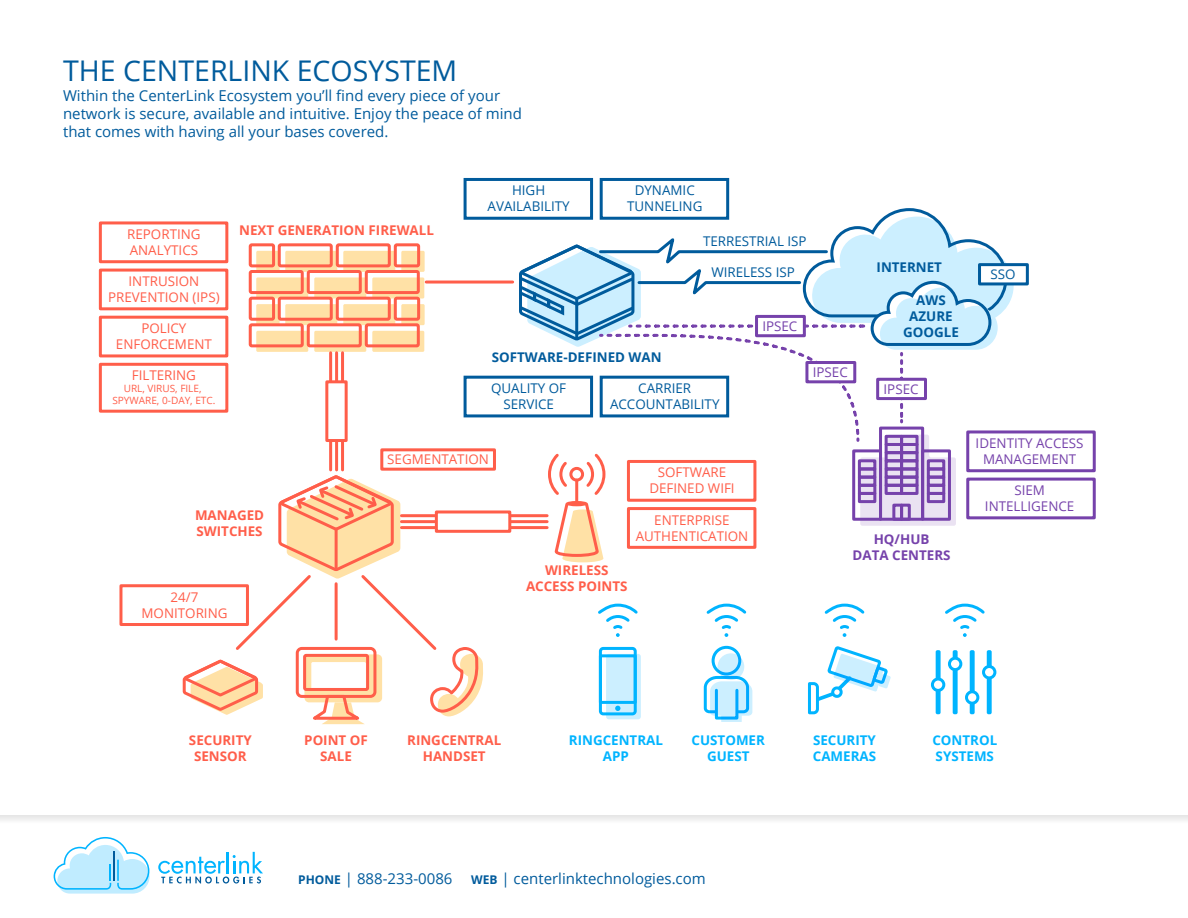
<style>
.page{position:relative;width:1188px;height:918px;background:#fff}
.page>*{position:absolute;margin:0;border:0;box-sizing:border-box;transform-origin:0 0}
.t1{font:28.5px "Open Sans";color:#005b9c}
.t2{font:15px/18px "Open Sans";color:#005b9c}
.t3{font:13.35px/16px "Open Sans";color:#ff5e4a;text-align:center}
.t4{font:700 13.35px/16px "Open Sans";color:#ff5e4a;text-align:center}
.t5{font:13.35px/16px "Open Sans";color:#005b9c;text-align:center}
.t6{font:700 13.35px/16px "Open Sans";color:#00b4ff;text-align:center}
.t7{font:13.35px/16px "Open Sans";color:#7642ab;text-align:center}
.t8{font:700 13.35px/16px "Open Sans";color:#005b9c;text-align:center}
.t9{font:700 13.35px/16px "Open Sans";color:#7642ab;text-align:center}
.t10{font:10.05px/12px "Open Sans";color:#ff5e4a;text-align:center}
.s1{font-weight:700;font-size:12px}
</style>
<div class="page">
<svg style="left:256px;top:331px;width:52px;height:21px"></svg>
<svg style="left:314px;top:331px;width:52px;height:21px"></svg>
<svg style="left:372px;top:331px;width:52px;height:21px"></svg>
<div style="left:285px;top:304px;width:52px;height:21px;background:#ffe1a6;border-radius:2px"></div>
<div style="left:256px;top:304px;width:24px;height:21px;background:#ffe1a6;border-radius:2px"></div>
<div style="left:401px;top:304px;width:24px;height:21px;background:#ffe1a6;border-radius:2px"></div>
<div style="left:343px;top:304px;width:52px;height:21px;background:#ffe1a6;border-radius:2px"></div>
<svg style="left:256px;top:277px;width:52px;height:22px"></svg>
<svg style="left:314px;top:277px;width:52px;height:22px"></svg>
<div style="left:372px;top:277px;width:52px;height:22px;background:#ffe1a6;border-radius:2px"></div>
<svg style="left:285px;top:251px;width:52px;height:21px"></svg>
<svg style="left:256px;top:251px;width:24px;height:21px"></svg>
<svg style="left:401px;top:251px;width:24px;height:21px"></svg>
<svg style="left:343px;top:251px;width:52px;height:21px"></svg>
<div style="left:249px;top:323px;width:55px;height:24px;border:3px solid #ff5e4a;border-radius:2px"></div>
<div style="left:307px;top:323px;width:55px;height:24px;border:3px solid #ff5e4a;border-radius:2px"></div>
<div style="left:365px;top:323px;width:55px;height:24px;border:3px solid #ff5e4a;border-radius:2px"></div>
<div style="left:278px;top:297px;width:55px;height:24px;border:3px solid #ff5e4a;border-radius:2px"></div>
<div style="left:249px;top:297px;width:26px;height:24px;border:3px solid #ff5e4a;border-radius:2px"></div>
<div style="left:394px;top:297px;width:26px;height:24px;border:3px solid #ff5e4a;border-radius:2px"></div>
<div style="left:336px;top:297px;width:55px;height:24px;border:3px solid #ff5e4a;border-radius:2px"></div>
<div style="left:249px;top:270px;width:55px;height:24px;border:3px solid #ff5e4a;border-radius:2px"></div>
<div style="left:307px;top:270px;width:55px;height:24px;border:3px solid #ff5e4a;border-radius:2px"></div>
<div style="left:365px;top:270px;width:55px;height:24px;border:3px solid #ff5e4a;border-radius:2px"></div>
<div style="left:278px;top:243px;width:55px;height:24px;border:3px solid #ff5e4a;border-radius:2px"></div>
<div style="left:249px;top:243px;width:26px;height:24px;border:3px solid #ff5e4a;border-radius:2px"></div>
<div style="left:394px;top:243px;width:26px;height:24px;border:3px solid #ff5e4a;border-radius:2px"></div>
<div style="left:336px;top:243px;width:55px;height:24px;border:3px solid #ff5e4a;border-radius:2px"></div>
<svg style="left:182px;top:475px;width:301px;height:249px"></svg>
<hr style="left:335px;top:584px;width:3px;height:55px;background:#ff5e4a">
<hr style="left:335px;top:529px;width:3px;height:40px;background:#ff5e4a">
<hr style="left:335px;top:353px;width:3px;height:117px;background:#ff5e4a">
<hr style="left:341px;top:353px;width:3px;height:117px;background:#ff5e4a">
<hr style="left:329px;top:353px;width:3px;height:117px;background:#ff5e4a">
<hr style="left:401px;top:520px;width:146px;height:3px;background:#ff5e4a">
<hr style="left:426px;top:281px;width:87px;height:3px;background:#ff5e4a">
<hr style="left:401px;top:526px;width:146px;height:3px;background:#ff5e4a">
<hr style="left:401px;top:514px;width:146px;height:3px;background:#ff5e4a">
<svg style="left:517px;top:207px;width:498px;height:355px"></svg>
<div style="left:325px;top:380px;width:23px;height:62px;background:#fff;border:3px solid #ff5e4a"></div>
<div style="left:435px;top:510px;width:76px;height:23px;background:#fff;border:3px solid #ff5e4a"></div>
<div style="left:755px;top:315px;width:51px;height:22px;background:#fff;border:3px solid #7642ab"></div>
<div style="left:876px;top:378px;width:51px;height:22px;background:#fff;border:3px solid #7642ab"></div>
<div style="left:966px;top:430px;width:130px;height:42px;background:#fff;border:3px solid #7642ab"></div>
<div style="left:966px;top:478px;width:130px;height:41px;background:#fff;border:3px solid #7642ab"></div>
<div style="left:627px;top:460px;width:129px;height:42px;border:3px solid #ff5e4a"></div>
<div style="left:119px;top:584px;width:130px;height:42px;border:3px solid #ff5e4a"></div>
<div style="left:627px;top:507px;width:129px;height:42px;border:3px solid #ff5e4a"></div>
<div style="left:99px;top:221px;width:129px;height:42px;border:3px solid #ff5e4a"></div>
<div style="left:99px;top:269px;width:129px;height:41px;border:3px solid #ff5e4a"></div>
<div style="left:464px;top:178px;width:129px;height:42px;border:3px solid #005b9c"></div>
<div style="left:600px;top:178px;width:129px;height:42px;border:3px solid #005b9c"></div>
<div style="left:464px;top:376px;width:129px;height:41px;border:3px solid #005b9c"></div>
<div style="left:600px;top:376px;width:129px;height:41px;border:3px solid #005b9c"></div>
<div style="left:99px;top:316px;width:129px;height:41px;border:3px solid #ff5e4a"></div>
<div style="left:99px;top:363px;width:129px;height:50px;border:3px solid #ff5e4a"></div>
<div style="left:978px;top:263px;width:51px;height:22px;background:#fff;border:3px solid #005b9c"></div>
<div style="left:805px;top:361px;width:51px;height:22px;background:#fff;border:3px solid #7642ab"></div>
<div style="left:380px;top:448px;width:116px;height:23px;border:3px solid #ff5e4a"></div>
<svg style="left:54px;top:837px;width:96px;height:57px"></svg>
<svg style="left:158px;top:852px;width:105px;height:32px"></svg>
<div style="left:0;top:815px;width:1188px;height:8px;background:#efefef"></div>
<div style="left:606px;top:654px;width:35px;height:65px;background:#ccefff;border-radius:3px"></div>
<div style="left:599px;top:647px;width:38px;height:68px;border:3px solid #00b4ff;border-radius:3px"></div>
<div style="left:599px;top:654px;width:38px;height:50px;border:3px solid #00b4ff"></div>
<svg style="left:615px;top:706px;width:5px;height:5px"></svg>
<svg style="left:598px;top:603px;width:40px;height:34px"></svg>
<div style="left:712px;top:646px;width:29px;height:30px;border:3px solid #00b4ff;border-radius:50%"></div>
<svg style="left:703px;top:674px;width:49px;height:48px"></svg>
<svg style="left:706px;top:603px;width:41px;height:34px"></svg>
<svg style="left:824px;top:603px;width:41px;height:34px"></svg>
<div style="left:936px;top:650px;width:5px;height:64px;background:#00b4ff;border-radius:2px"></div>
<div style="left:932px;top:679px;width:12px;height:11px;background:#fff;border-radius:50%"></div>
<div style="left:931px;top:678px;width:14px;height:14px;border:3px solid #00b4ff;border-radius:50%"></div>
<div style="left:987px;top:650px;width:5px;height:64px;background:#00b4ff;border-radius:2px"></div>
<div style="left:984px;top:667px;width:11px;height:11px;background:#fff;border-radius:50%"></div>
<div style="left:982px;top:665px;width:14px;height:14px;border:3px solid #00b4ff;border-radius:50%"></div>
<div style="left:953px;top:650px;width:5px;height:64px;background:#00b4ff;border-radius:2px"></div>
<div style="left:949px;top:658px;width:12px;height:12px;background:#fff;border-radius:50%"></div>
<div style="left:948px;top:657px;width:14px;height:14px;border:3px solid #00b4ff;border-radius:50%"></div>
<div style="left:970px;top:650px;width:5px;height:64px;background:#00b4ff;border-radius:2px"></div>
<div style="left:966px;top:692px;width:12px;height:11px;background:#fff;border-radius:50%"></div>
<div style="left:965px;top:690px;width:14px;height:15px;border:3px solid #00b4ff;border-radius:50%"></div>
<svg style="left:945px;top:603px;width:40px;height:34px"></svg>
<svg style="left:808px;top:646px;width:83px;height:69px"></svg>
<svg style="left:718px;top:653px;width:26px;height:27px"></svg>
<h1 class="t1" style="left:63px;top:51px;width:396px">THE CENTERLINK ECOSYSTEM</h1>
<p class="t2" style="left:63px;top:86px;width:461px">Within the CenterLink Ecosystem you’ll find every piece of your network is secure, available and intuitive. Enjoy the peace of mind that comes with having all your bases covered.</p>
<p class="t3" style="left:127px;top:226px;width:75px;text-align:left">REPORTING<br>ANALYTICS</p>
<p class="t3" style="left:108px;top:273px;width:113px">INTRUSION<br>PREVENTION (IPS)</p>
<p class="t3" style="left:116px;top:320px;width:98px">POLICY<br>ENFORCEMENT</p>
<p class="t3" style="left:132px;top:367px;width:66px">FILTERING</p>
<p class="t10" style="left:112px;top:382px;width:105px">URL, VIRUS, FILE,<br>SPYWARE, 0-DAY, ETC.</p>
<p class="t4" style="left:239px;top:222px;width:196px">NEXT GENERATION FIREWALL</p>
<p class="t5" style="left:488px;top:182px;width:84px">HIGH<br>AVAILABILITY</p>
<p class="t5" style="left:627px;top:182px;width:77px">DYNAMIC<br>TUNNELING</p>
<p class="t5" style="left:703px;top:233px;width:105px">TERRESTRIAL ISP</p>
<p class="t5" style="left:711px;top:263px;width:85px">WIRELESS ISP</p>
<p class="t8" style="left:492px;top:349px;width:171px">SOFTWARE-DEFINED WAN</p>
<p class="t5" style="left:491px;top:380px;width:77px">QUALITY OF<br>SERVICE</p>
<p class="t5" style="left:610px;top:380px;width:111px">CARRIER<br>ACCOUNTABILITY</p>
<p class="t7" style="left:762px;top:318px;width:37px">IPSEC</p>
<p class="t7" style="left:813px;top:364px;width:37px">IPSEC</p>
<p class="t8" style="left:877px;top:259px;width:67px">INTERNET</p>
<p class="t8" style="left:903px;top:292px;width:57px">AWS<br>AZURE<br>GOOGLE</p>
<p class="t7" style="left:884px;top:380px;width:37px">IPSEC</p>
<p class="t4" style="left:195px;top:506px;width:71px;text-align:left">MANAGED<br>SWITCHES</p>
<p class="t3" style="left:142px;top:589px;width:87px">24/7<br>MONITORING</p>
<p class="t3" style="left:387px;top:451px;width:103px">SEGMENTATION</p>
<p class="t3" style="left:649px;top:464px;width:87px">SOFTWARE<br>DEFINED WIFI</p>
<p class="t3" style="left:636px;top:511px;width:114px">ENTERPRISE<br>AUTHENTICATION</p>
<p class="t4" style="left:526px;top:561px;width:103px">WIRELESS<br>ACCESS POINTS</p>
<p class="t9" style="left:853px;top:531px;width:99px">HQ/HUB<br>DATA CENTERS</p>
<p class="t5" style="left:990px;top:266px;width:27px">SSO</p>
<p class="t7" style="left:976px;top:435px;width:110px">IDENTITY ACCESS<br>MANAGEMENT</p>
<p class="t7" style="left:985px;top:482px;width:91px">SIEM<br>INTELLIGENCE</p>
<p class="t4" style="left:189px;top:732px;width:64px">SECURITY<br>SENSOR</p>
<p class="t4" style="left:304px;top:732px;width:65px">POINT OF<br>SALE</p>
<p class="t4" style="left:407px;top:732px;width:96px">RINGCENTRAL<br>HANDSET</p>
<p class="t6" style="left:569px;top:732px;width:96px">RINGCENTRAL<br>APP</p>
<p class="t6" style="left:692px;top:732px;width:75px">CUSTOMER<br>GUEST</p>
<p class="t6" style="left:813px;top:732px;width:65px;text-align:left">SECURITY<br>CAMERAS</p>
<p class="t6" style="left:932px;top:732px;width:66px;text-align:left">CONTROL<br>SYSTEMS</p>
<p class="t2" style="left:298px;top:869px;width:409px"><span class="s1">PHONE</span> | 888-233-0086 <span class="s1">WEB</span> | centerlinktechnologies.com</p>
</div>
